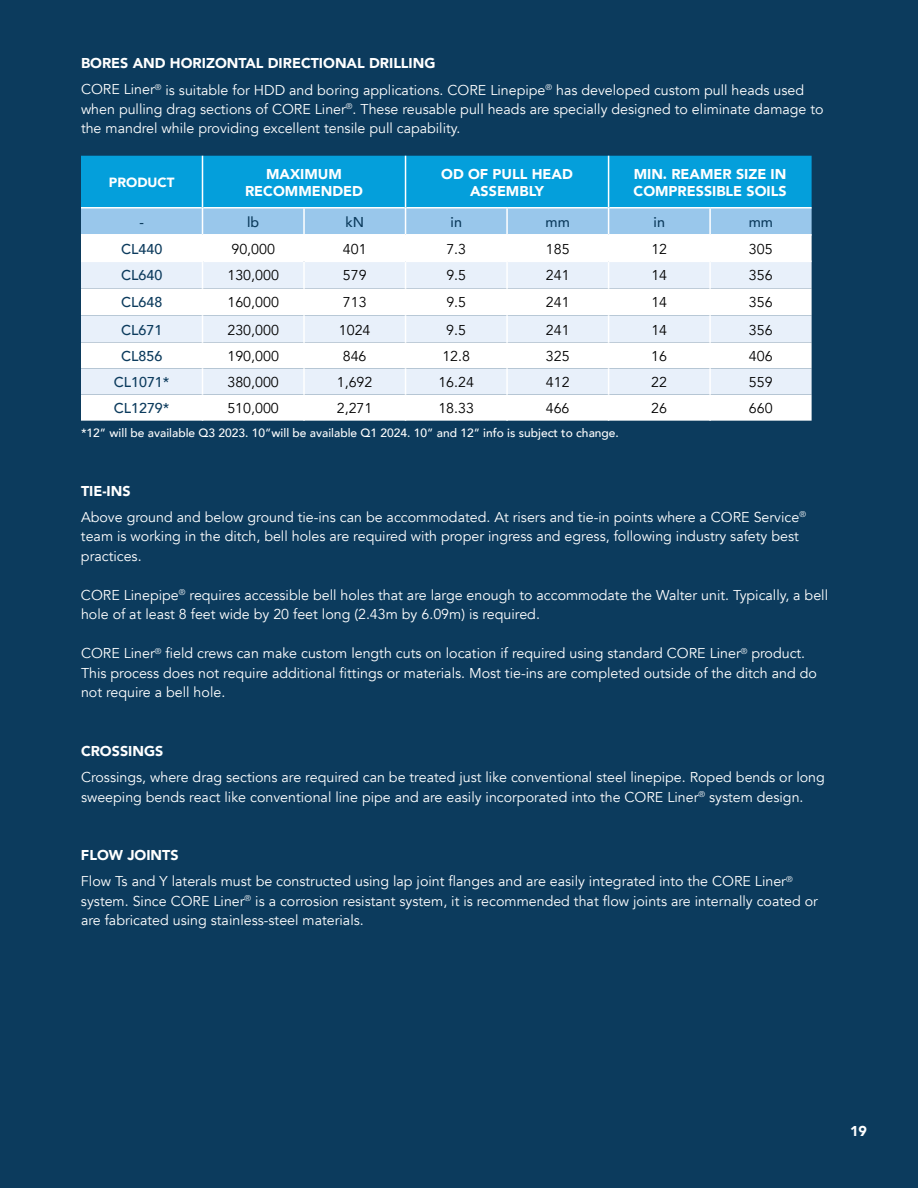
<style>
.page{position:relative;width:918px;height:1188px;background:#0c3b5d}
.page>*{position:absolute;margin:0;border:0;box-sizing:border-box;transform-origin:0 0}
.t1{font:14.25px/19.5px "Avenir";color:#fff}
.t2{font:14.25px "Avenir";color:#000}
.t3{font:900 14.25px/17.2px "Avenir";color:#fff;text-align:center}
.t4{font:500 14.25px "Avenir";color:#0c3b5d}
.t5{font:900 13.35px "Avenir";color:#fff}
.t6{font:500 12px "Avenir";color:#fff}
.s1{font-weight:900}
</style>
<div class="page">
<svg style="left:81px;top:156px;width:731px;height:265px;background:#bce1f3"></svg>
<hr style="left:709px;top:208px;width:2px;height:26px;background:#fff">
<hr style="left:81px;top:234px;width:121px;height:1px;background:#fff">
<hr style="left:202px;top:234px;width:102px;height:1px;background:#fff">
<hr style="left:304px;top:234px;width:102px;height:1px;background:#fff">
<hr style="left:406px;top:234px;width:101px;height:1px;background:#fff">
<hr style="left:507px;top:234px;width:102px;height:1px;background:#fff">
<hr style="left:609px;top:234px;width:101px;height:1px;background:#fff">
<hr style="left:710px;top:234px;width:102px;height:1px;background:#fff">
<hr style="left:202px;top:156px;width:1px;height:52px;background:#fff">
<hr style="left:405px;top:156px;width:1px;height:52px;background:#fff">
<hr style="left:608px;top:156px;width:1px;height:52px;background:#fff">
<p class="t1" style="left:81px;top:50px;width:725px;line-height:26.2px"><span class="s1">BORES AND HORIZONTAL DIRECTIONAL DRILLING<br></span>CORE Liner<sup>®</sup> is suitable for HDD and boring applications. CORE Linepipe<sup>®</sup> has developed custom pull heads used</p>
<p class="t1" style="left:81px;top:100px;width:744px">when pulling drag sections of CORE Liner<sup>®</sup>. These reusable pull heads are specially designed to eliminate damage to the mandrel while providing excellent tensile pull capability.</p>
<p class="t5" style="left:109px;top:171px;width:67px">PRODUCT</p>
<p class="t3" style="left:245px;top:165px;width:119px">MAXIMUM<br>RECOMMENDED</p>
<p class="t3" style="left:441px;top:165px;width:133px">OD OF PULL HEAD<br>ASSEMBLY</p>
<p class="t3" style="left:634px;top:165px;width:155px;text-align:left">MIN. REAMER SIZE IN<br>COMPRESSIBLE SOILS</p>
<p class="t4" style="left:139px;top:210px;width:6px">-</p>
<p class="t4" style="left:247px;top:210px;width:14px">lb</p>
<p class="t4" style="left:345px;top:210px;width:20px">kN</p>
<p class="t4" style="left:451px;top:210px;width:13px">in</p>
<p class="t4" style="left:546px;top:210px;width:26px">mm</p>
<p class="t4" style="left:654px;top:210px;width:13px">in</p>
<p class="t4" style="left:749px;top:210px;width:26px">mm</p>
<p class="t4" style="left:121px;top:236px;width:43px">CL440</p>
<p class="t2" style="left:231px;top:240px;width:45px">90,000</p>
<p class="t2" style="left:343px;top:240px;width:25px">401</p>
<p class="t2" style="left:446px;top:240px;width:21px">7.3</p>
<p class="t2" style="left:546px;top:240px;width:25px">185</p>
<p class="t2" style="left:651px;top:240px;width:17px">12</p>
<p class="t2" style="left:749px;top:240px;width:25px">305</p>
<p class="t4" style="left:121px;top:263px;width:43px">CL640</p>
<p class="t2" style="left:227px;top:267px;width:53px">130,000</p>
<p class="t2" style="left:343px;top:267px;width:25px">579</p>
<p class="t2" style="left:446px;top:267px;width:21px">9.5</p>
<p class="t2" style="left:546px;top:267px;width:25px">241</p>
<p class="t2" style="left:651px;top:267px;width:17px">14</p>
<p class="t2" style="left:749px;top:267px;width:25px">356</p>
<p class="t4" style="left:121px;top:290px;width:43px">CL648</p>
<p class="t2" style="left:227px;top:294px;width:53px">160,000</p>
<p class="t2" style="left:343px;top:294px;width:25px">713</p>
<p class="t2" style="left:446px;top:294px;width:21px">9.5</p>
<p class="t2" style="left:546px;top:294px;width:25px">241</p>
<p class="t2" style="left:651px;top:294px;width:17px">14</p>
<p class="t2" style="left:749px;top:294px;width:25px">356</p>
<p class="t4" style="left:121px;top:317px;width:43px">CL671</p>
<p class="t2" style="left:227px;top:321px;width:53px">230,000</p>
<p class="t2" style="left:339px;top:321px;width:33px">1024</p>
<p class="t2" style="left:446px;top:321px;width:21px">9.5</p>
<p class="t2" style="left:546px;top:321px;width:25px">241</p>
<p class="t2" style="left:651px;top:321px;width:17px">14</p>
<p class="t2" style="left:749px;top:321px;width:25px">356</p>
<p class="t4" style="left:121px;top:344px;width:43px">CL856</p>
<p class="t2" style="left:227px;top:348px;width:53px">190,000</p>
<p class="t2" style="left:343px;top:348px;width:25px">846</p>
<p class="t2" style="left:442px;top:348px;width:29px">12.8</p>
<p class="t2" style="left:546px;top:348px;width:25px">325</p>
<p class="t2" style="left:651px;top:348px;width:17px">16</p>
<p class="t2" style="left:749px;top:348px;width:25px">406</p>
<p class="t4" style="left:114px;top:370px;width:57px">CL1071*</p>
<p class="t2" style="left:227px;top:374px;width:53px">380,000</p>
<p class="t2" style="left:337px;top:374px;width:37px">1,692</p>
<p class="t2" style="left:438px;top:374px;width:37px">16.24</p>
<p class="t2" style="left:546px;top:374px;width:25px">412</p>
<p class="t2" style="left:651px;top:374px;width:17px">22</p>
<p class="t2" style="left:749px;top:374px;width:25px">559</p>
<p class="t4" style="left:114px;top:396px;width:57px">CL1279*</p>
<p class="t2" style="left:227px;top:400px;width:53px">510,000</p>
<p class="t2" style="left:337px;top:400px;width:37px">2,271</p>
<p class="t2" style="left:438px;top:400px;width:37px">18.33</p>
<p class="t2" style="left:546px;top:400px;width:25px">466</p>
<p class="t2" style="left:651px;top:400px;width:17px">26</p>
<p class="t2" style="left:749px;top:400px;width:25px">660</p>
<p class="t6" style="left:81px;top:423px;width:539px">*12” will be available Q3 2023. 10”will be available Q1 2024. 10” and 12” info is subject to change.</p>
<p class="t1" style="left:81px;top:478px;width:727px;line-height:26.2px"><span class="s1">TIE-INS<br></span>Above ground and below ground tie-ins can be accommodated. At risers and tie-in points where a CORE Service<sup>®</sup></p>
<p class="t1" style="left:81px;top:527px;width:719px">team is working in the ditch, bell holes are required with proper ingress and egress, following industry safety best practices.</p>
<p class="t1" style="left:81px;top:586px;width:749px">CORE Linepipe<sup>®</sup> requires accessible bell holes that are large enough to accommodate the Walter unit. Typically, a bell hole of at least 8 feet wide by 20 feet long (2.43m by 6.09m) is required.</p>
<p class="t1" style="left:81px;top:644px;width:737px">CORE Liner<sup>®</sup> field crews can make custom length cuts on location if required using standard CORE Liner<sup>®</sup> product.<br>This process does not require additional fittings or materials. Most tie-ins are completed outside of the ditch and do not require a bell hole.</p>
<p class="t3" style="left:81px;top:742px;width:84px">CROSSINGS</p>
<p class="t1" style="left:81px;top:768px;width:745px">Crossings, where drag sections are required can be treated just like conventional steel linepipe. Roped bends or long sweeping bends react like conventional line pipe and are easily incorporated into the CORE Liner<sup>®</sup> system design.</p>
<p class="t1" style="left:81px;top:842px;width:713px;line-height:26.2px"><span class="s1">FLOW JOINTS<br></span>Flow Ts and Y laterals must be constructed using lap joint flanges and are easily integrated into the CORE Liner<sup>®</sup></p>
<p class="t1" style="left:81px;top:892px;width:739px">system. Since CORE Liner<sup>®</sup> is a corrosion resistant system, it is recommended that flow joints are internally coated or are fabricated using stainless-steel materials.</p>
<p class="t3" style="left:850px;top:1122px;width:18px">19</p>
</div>
